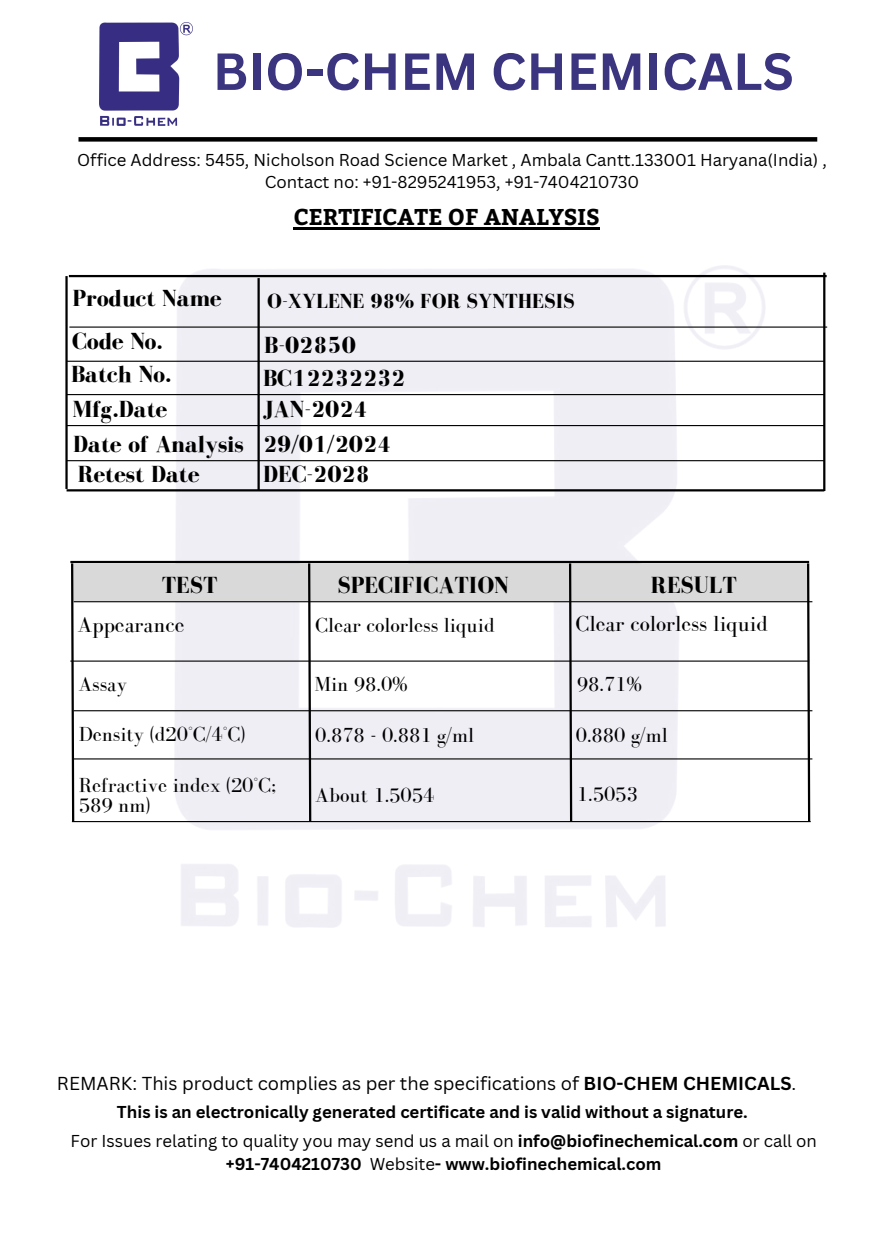
<style>
.page{position:relative;width:894px;height:1233px;background:#fff}
.page>*{position:absolute;margin:0;border:0;box-sizing:border-box;transform-origin:0 0}
.t1{font:700 51px "Canva Sans";color:#3b3580}
.t2{font:700 24px/35px "Bodoni FLF";color:#000}
.t3{font:700 22.8px "Bitter";color:#000}
.t4{font:22.5px "Bodoni FLF";color:#000}
.t5{font:21px/20.2px "Bodoni FLF";color:#000}
.t6{font:700 21px "Bodoni FLF";color:#000}
.t7{font:18.3px "Canva Sans";color:#000}
.t8{font:700 16.8px/29.2px "Canva Sans";color:#000}
.t9{font:16.8px/22.5px "Canva Sans";color:#000;text-align:center}
.s1{font-weight:700}
.s2{font-weight:400}
</style>
<div class="page">
<div style="left:78px;top:137px;width:739px;height:5px;background:#000"></div>
<img style="left:100px;top:22px;width:92px;height:104px">
<hr style="left:293px;top:228px;width:306px;height:2px;background:#000">
<hr style="left:69px;top:327px;width:757px;height:1px;background:#000">
<hr style="left:66px;top:361px;width:758px;height:1px;background:#000">
<hr style="left:66px;top:394px;width:758px;height:1px;background:#000">
<hr style="left:67px;top:425px;width:757px;height:1px;background:#000">
<hr style="left:67px;top:460px;width:757px;height:1px;background:#000">
<hr style="left:67px;top:489px;width:757px;height:2px;background:#000">
<hr style="left:65px;top:276px;width:3px;height:213px;background:#000">
<hr style="left:257px;top:278px;width:3px;height:213px;background:#000">
<hr style="left:822px;top:273px;width:3px;height:218px;background:#000">
<hr style="left:69px;top:275px;width:757px;height:2px;background:#000">
<hr style="left:74px;top:601px;width:738px;height:1px;background:#000">
<hr style="left:70px;top:561px;width:738px;height:2px;background:#000">
<div style="left:73px;top:564px;width:736px;height:37px;background:#d9d9d9"></div>
<hr style="left:70px;top:661px;width:738px;height:1px;background:#000">
<hr style="left:74px;top:710px;width:738px;height:1px;background:#000">
<hr style="left:72px;top:821px;width:738px;height:1px;background:#000">
<svg style="left:805px;top:561px;width:6px;height:262px"></svg>
<svg style="left:567px;top:563px;width:6px;height:261px;background:#909094"></svg>
<svg style="left:307px;top:563px;width:5px;height:261px"></svg>
<svg style="left:70px;top:561px;width:5px;height:262px"></svg>
<hr style="left:74px;top:758px;width:738px;height:2px;background:#000">
<h1 class="t1" style="left:213px;top:35px;width:582px">BIO-CHEM CHEMICALS</h1>
<p class="t9" style="left:77px;top:148px;width:751px">Office Address: 5455, Nicholson Road Science Market , Ambala Cantt.133001 Haryana(India) ,<br>Contact no: +91-8295241953, +91-7404210730</p>
<h3 class="t3" style="left:293px;top:201px;width:308px">CERTIFICATE OF ANALYSIS</h3>
<h2 class="t2" style="left:72px;top:276px;width:151px;line-height:43.3px">Product Name<br>Code No.</h2>
<h2 class="t2" style="left:71px;top:357px;width:174px">Batch No.<br>Mfg.Date<br>Date of Analysis</h2>
<h2 class="t2" style="left:78px;top:457px;width:123px">Retest Date</h2>
<p class="t6" style="left:267px;top:289px;width:309px">O-XYLENE 98% FOR SYNTHESIS</p>
<h2 class="t2" style="left:263px;top:328px;width:144px;line-height:33.3px">B-02850<br>BC12232232</h2>
<h2 class="t2" style="left:263px;top:392px;width:106px">JAN-2024</h2>
<h2 class="t2" style="left:263px;top:429px;width:130px;line-height:30.5px">29/01/2024<br>DEC-2028</h2>
<h2 class="t2" style="left:162px;top:568px;width:57px">TEST</h2>
<h2 class="t2" style="left:337px;top:568px;width:173px">SPECIFICATION</h2>
<h2 class="t2" style="left:650px;top:568px;width:87px">RESULT</h2>
<h3 class="t4" style="left:78px;top:612px;width:108px">Appearance</h3>
<p class="t5" style="left:315px;top:615px;width:181px">Clear colorless liquid</p>
<h3 class="t4" style="left:575px;top:611px;width:194px">Clear colorless liquid</h3>
<p class="t5" style="left:78px;top:674px;width:50px">Assay</p>
<p class="t5" style="left:315px;top:725px;width:160px">0.878 - 0.881 g/ml</p>
<p class="t5" style="left:575px;top:725px;width:93px">0.880 g/ml</p>
<p class="t5" style="left:79px;top:774px;width:199px">Refractive index (20°C;<br>589 nm)</p>
<p class="t5" style="left:315px;top:785px;width:120px">About 1.5054</p>
<p class="t5" style="left:577px;top:784px;width:62px">1.5053</p>
<p class="t5" style="left:314px;top:673px;width:95px">Min 98.0%</p>
<p class="t5" style="left:577px;top:674px;width:67px">98.71%</p>
<p class="t5" style="left:79px;top:723px;width:168px">Density (d20°C/4°C)</p>
<p class="t7" style="left:57px;top:1070px;width:740px">REMARK: This product complies as per the specifications of <span class="s1">BIO-CHEM CHEMICALS</span>.</p>
<p class="t8" style="left:71px;top:1097px;width:747px;text-indent:46px">This is an electronically generated certificate and is valid without a signature.<br><span class="s2">For Issues relating to quality you may send us a mail on</span> info@biofinechemical.com <span class="s2">or call on</span></p>
<p class="t8" style="left:226px;top:1148px;width:437px">+91-7404210730 <span class="s2">Website</span>- www.biofinechemical.com</p>
</div>
